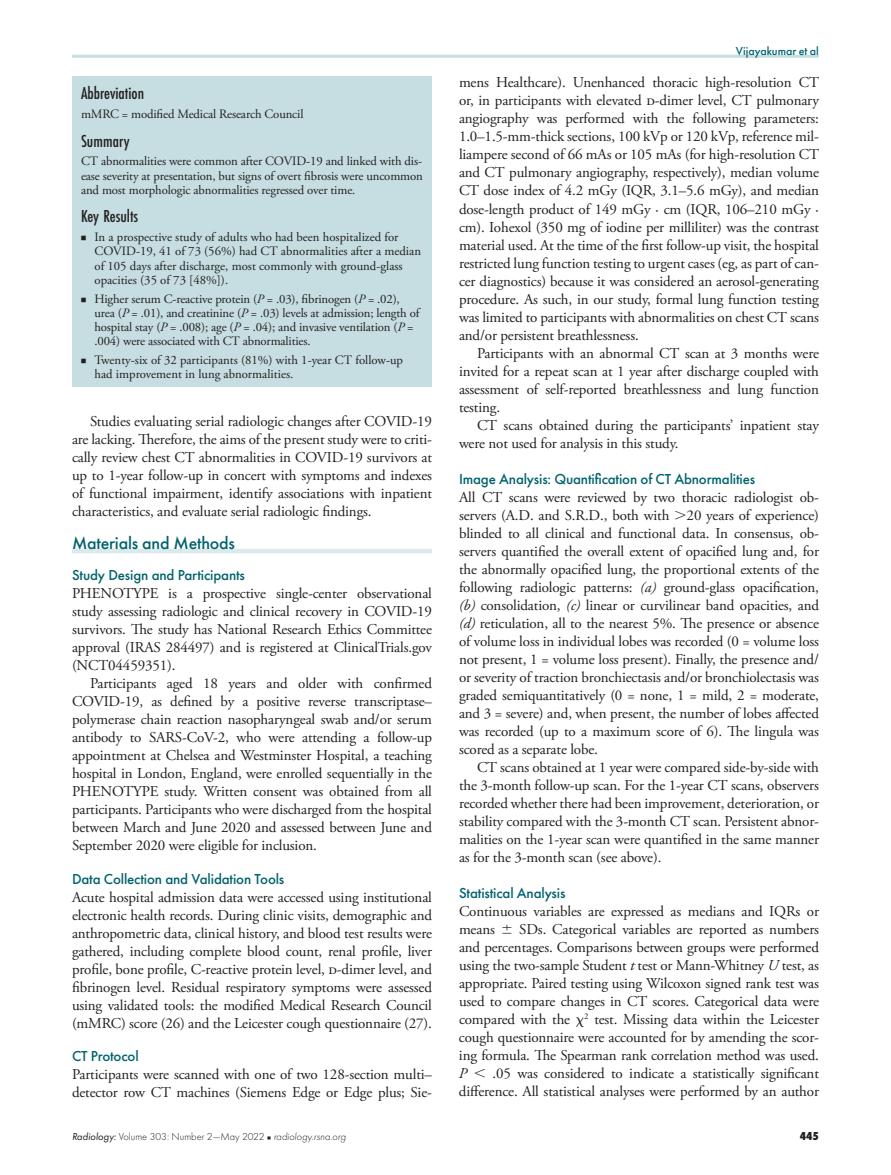
<style>
.page{position:relative;width:891px;height:1175px;background:#fff}
.page>*{position:absolute;margin:0;border:0;box-sizing:border-box;transform-origin:0 0}
.t1{font:500 18px "Futura PT Cond";color:#231f20}
.t2{font:500 18px "Futura PT";letter-spacing:-.01em;color:#00636d}
.t3{font:15px/18px "Adobe Garamond Pro";letter-spacing:-.01em;color:#231f20;text-align:justify}
.t4{font:500 15px "Futura PT";letter-spacing:-.01em;color:#00636d}
.t5{font:12.75px/14.2px "Adobe Garamond Pro";letter-spacing:-.01em;color:#231f20}
.t6{font:500 12px "Futura PT";color:#00636d}
.t7{font:800 12px "Futura PT Cond";color:#231f20}
.t8{font:300 10.5px "Futura PT";color:#231f20}
.s1{font-family:"Universal Newswith Comm Pi";font-size:9px}
.s2{font-style:italic}
.s3{font-family:"Universal Greekwith Math Pi"}
.s4{font-weight:400;font-style:italic}
.s5{font-family:"Universal Newswith Comm Pi";font-weight:400;font-size:6px}
</style>
<div class="page">
<hr style="left:72px;top:55px;width:747px;height:3px;background:#c6dee1">
<hr style="left:72px;top:549px;width:360px;height:4px;background:#dceaec">
<div style="left:72px;top:76px;width:360px;height:311px;background:#c6dee1"></div>
<p class="t1" style="left:81px;top:83px;width:65px">Abbreviation</p>
<p class="t5" style="left:81px;top:107px;width:224px">mMRC = modified Medical Research Council</p>
<p class="t1" style="left:81px;top:130px;width:50px">Summary</p>
<p class="t5" style="left:81px;top:155px;width:343px;text-align:justify">CT abnormalities were common after COVID-19 and linked with dis&shy;ease severity at presentation, but signs of overt fibrosis were uncommon and most morphologic abnormalities regressed over time.</p>
<p class="t1" style="left:81px;top:206px;width:59px">Key Results</p>
<p class="t5" style="left:94px;top:230px;width:328px;text-indent:-14px"><span class="s1">N</span> In a prospective study of adults who had been hospitalized for COVID-19, 41 of 73 (56%) had CT abnormalities after a median of 105 days after discharge, most commonly with ground-glass opacities (35 of 73 [48%]).</p>
<p class="t5" style="left:95px;top:292px;width:326px;text-indent:-14px"><span class="s1">N</span> Higher serum C-reactive protein (<span class="s2">P</span> = .03), fibrinogen (<span class="s2">P</span> = .02), urea (<span class="s2">P</span> = .01), and creatinine (<span class="s2">P</span> = .03) levels at admission; length of hospital stay (<span class="s2">P</span> = .008); age (<span class="s2">P</span> = .04); and invasive ventilation (<span class="s2">P</span> = .004) were associated with CT abnormalities.</p>
<p class="t5" style="left:94px;top:353px;width:310px;text-indent:-14px"><span class="s1">N</span> Twenty-six of 32 participants (81%) with 1-year CT follow-up had improvement in lung abnormalities.</p>
<p class="t3" style="left:72px;top:412px;width:362px;text-indent:18px">Studies evaluating serial radiologic changes after COVID-19 are lacking. Therefore, the aims of the present study were to criti&shy;cally review chest CT abnormalities in COVID-19 survivors at up to 1-year follow-up in concert with symptoms and indexes of functional impairment, identify associations with inpatient characteristics, and evaluate serial radiologic findings.</p>
<p class="t2" style="left:72px;top:532px;width:164px">Materials and Methods</p>
<p class="t4" style="left:72px;top:566px;width:175px">Study Design and Participants</p>
<p class="t3" style="left:72px;top:585px;width:362px">PHENOTYPE is a prospective single-center observational study assessing radiologic and clinical recovery in COVID-19 survivors. The study has National Research Ethics Committee approval (IRAS 284497) and is registered at ClinicalTrials.gov (NCT04459351).</p>
<p class="t3" style="left:72px;top:675px;width:362px;text-indent:18px">Participants aged 18 years and older with confirmed COVID-19, as defined by a positive reverse transcriptase– polymerase chain reaction nasopharyngeal swab and/or serum antibody to SARS-CoV-2, who were attending a follow-up appointment at Chelsea and Westminster Hospital, a teaching hospital in London, England, were enrolled sequentially in the PHENOTYPE study. Written consent was obtained from all participants. Participants who were discharged from the hospital between March and June 2020 and assessed between June and September 2020 were eligible for inclusion.</p>
<p class="t4" style="left:72px;top:869px;width:214px">Data Collection and Validation Tools</p>
<p class="t3" style="left:72px;top:888px;width:362px">Acute hospital admission data were accessed using institutional electronic health records. During clinic visits, demographic and anthropometric data, clinical history, and blood test results were gathered, including complete blood count, renal profile, liver profile, bone profile, C-reactive protein level, d-dimer level, and fibrinogen level. Residual respiratory symptoms were assessed using validated tools: the modified Medical Research Council (mMRC) score (26) and the Leicester cough questionnaire (27).</p>
<p class="t4" style="left:72px;top:1046px;width:68px">CT Protocol</p>
<p class="t3" style="left:72px;top:1065px;width:362px">Participants were scanned with one of two 128-section multi– detector row CT machines (Siemens Edge or Edge plus; Sie-</p>
<p class="t6" style="left:736px;top:44px;width:84px">Vijayakumar et al</p>
<p class="t3" style="left:459px;top:74px;width:362px">mens Healthcare). Unenhanced thoracic high-resolution CT or, in participants with elevated d-dimer level, CT pulmonary angiography was performed with the following parameters:<br>1.0–1.5-mm-thick sections, 100 kVp or 120 kVp, reference mil&shy;liampere second of 66 mAs or 105 mAs (for high-resolution CT and CT pulmonary angiography, respectively), median volume CT dose index of 4.2 mGy (IQR, 3.1–5.6 mGy), and median dose-length product of 149 mGy ∙ cm (IQR, 106–210 mGy ∙ cm). Iohexol (350 mg of iodine per milliliter) was the contrast material used. At the time of the first follow-up visit, the hospital restricted lung function testing to urgent cases (eg, as part of can&shy;cer diagnostics) because it was considered an aerosol-generating procedure. As such, in our study, formal lung function testing was limited to participants with abnormalities on chest CT scans and/or persistent breathlessness.</p>
<p class="t3" style="left:459px;top:344px;width:362px;text-indent:18px">Participants with an abnormal CT scan at 3 months were invited for a repeat scan at 1 year after discharge coupled with assessment of self-reported breathlessness and lung function testing.</p>
<p class="t3" style="left:459px;top:416px;width:362px;text-indent:18px">CT scans obtained during the participants’ inpatient stay were not used for analysis in this study.</p>
<p class="t4" style="left:459px;top:469px;width:298px">Image Analysis: Quantification of CT Abnormalities</p>
<p class="t3" style="left:459px;top:488px;width:362px">All CT scans were reviewed by two thoracic radiologist ob&shy;servers (A.D. and S.R.D., both with <span class="s3">.</span>20 years of experience) blinded to all clinical and functional data. In consensus, ob&shy;servers quantified the overall extent of opacified lung and, for the abnormally opacified lung, the proportional extents of the following radiologic patterns: <span class="s2">(a)</span> ground-glass opacification, <span class="s2">(b)</span> consolidation, <span class="s2">(c)</span> linear or curvilinear band opacities, and <span class="s2">(d)</span> reticulation, all to the nearest 5%. The presence or absence of volume loss in individual lobes was recorded (0 = volume loss not present, 1 = volume loss present). Finally, the presence and/ or severity of traction bronchiectasis and/or bronchiolectasis was graded semiquantitatively (0 = none, 1 = mild, 2 = moderate, and 3 = severe) and, when present, the number of lobes affected was recorded (up to a maximum score of 6). The lingula was scored as a separate lobe.</p>
<p class="t3" style="left:459px;top:758px;width:362px;text-indent:18px">CT scans obtained at 1 year were compared side-by-side with the 3-month follow-up scan. For the 1-year CT scans, observers recorded whether there had been improvement, deterioration, or stability compared with the 3-month CT scan. Persistent abnor&shy;malities on the 1-year scan were quantified in the same manner as for the 3-month scan (see above).</p>
<p class="t4" style="left:459px;top:883px;width:108px">Statistical Analysis</p>
<p class="t3" style="left:459px;top:902px;width:362px">Continuous variables are expressed as medians and IQRs or means <span class="s3">6</span> SDs. Categorical variables are reported as numbers and percentages. Comparisons between groups were performed using the two-sample Student <span class="s2">t</span> test or Mann-Whitney <span class="s2">U</span> test, as appropriate. Paired testing using Wilcoxon signed rank test was used to compare changes in CT scores. Categorical data were compared with the <span class="s3">x</span><sup>2</sup> test. Missing data within the Leicester cough questionnaire were accounted for by amending the scor&shy;ing formula. The Spearman rank correlation method was used.<br><span class="s2">P</span> <span class="s3">,</span> .05 was considered to indicate a statistically significant difference. All statistical analyses were performed by an author</p>
<p class="t8" style="left:72px;top:1131px;width:275px"><span class="s4">Radiology:</span> Volume 303: Number 2—May 2022 <span class="s5">n</span> <span class="s2">radiology.rsna.org</span></p>
<p class="t7" style="left:800px;top:1129px;width:21px">445</p>
</div>
